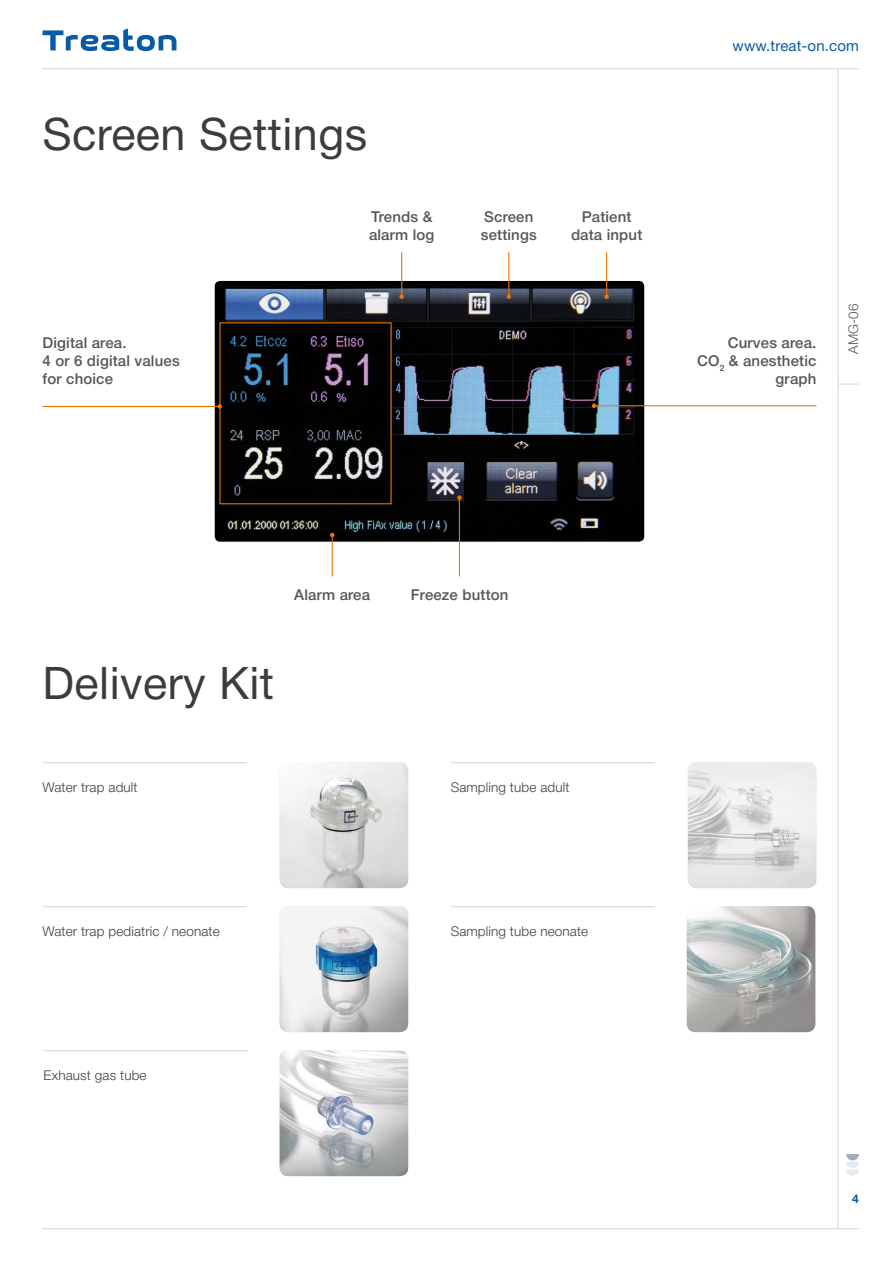
<style>
.page{position:relative;width:893px;height:1263px;background:#fff}
.page>*{position:absolute;margin:0;border:0;box-sizing:border-box;transform-origin:0 0}
.t1{font:45px "Helvetica Neue Cyr";letter-spacing:.01em;color:#3c3c3b}
.t2{font:500 15px/18px "Helvetica Neue Cyr";letter-spacing:.01em;color:#555656}
.t3{font:15px "Helvetica Neue Cyr";letter-spacing:.01em;color:#065aa6}
.t4{font:300 13.5px "Helvetica Neue Cyr";letter-spacing:.01em;color:#3c3c3b}
.t5{font:300 13.5px "Helvetica Neue Cyr";color:#555656}
.t6{font:700 12px "Helvetica Neue Cyr";color:#065aa6}
</style>
<div class="page">
<svg style="left:43px;top:29px;width:133px;height:22px"></svg>
<hr style="left:43px;top:1228px;width:816px;height:1px;background:#dadada">
<hr style="left:43px;top:68px;width:816px;height:1px;background:#dadada">
<svg style="left:846px;top:1154px;width:13px;height:22px"></svg>
<hr style="left:837px;top:69px;width:2px;height:1159px;background:#dadada">
<hr style="left:838px;top:383px;width:21px;height:2px;background:#dadada">
<img style="left:215px;top:281px;width:429px;height:261px">
<hr style="left:459px;top:498px;width:1px;height:78px;background:#ee7402">
<svg style="left:457px;top:495px;width:5px;height:5px"></svg>
<hr style="left:332px;top:535px;width:1px;height:41px;background:#ee7402">
<svg style="left:330px;top:533px;width:4px;height:4px"></svg>
<hr style="left:594px;top:405px;width:222px;height:1px;background:#ee7402">
<svg style="left:592px;top:403px;width:4px;height:5px"></svg>
<hr style="left:401px;top:252px;width:1px;height:45px;background:#ee7402">
<svg style="left:399px;top:294px;width:5px;height:5px"></svg>
<hr style="left:508px;top:252px;width:1px;height:45px;background:#ee7402">
<svg style="left:507px;top:294px;width:4px;height:5px"></svg>
<hr style="left:606px;top:252px;width:1px;height:45px;background:#ee7402">
<svg style="left:604px;top:294px;width:5px;height:5px"></svg>
<hr style="left:43px;top:406px;width:177px;height:1px;background:#ee7402">
<svg style="left:217px;top:404px;width:5px;height:5px"></svg>
<img style="left:280px;top:762px;width:128px;height:126px">
<img style="left:687px;top:906px;width:128px;height:126px">
<img style="left:280px;top:1050px;width:128px;height:126px">
<img style="left:280px;top:906px;width:128px;height:126px">
<img style="left:688px;top:762px;width:128px;height:126px">
<hr style="left:43px;top:762px;width:204px;height:1px;background:#dadada">
<hr style="left:451px;top:906px;width:204px;height:1px;background:#dadada">
<hr style="left:44px;top:1050px;width:204px;height:1px;background:#dadada">
<hr style="left:43px;top:906px;width:204px;height:1px;background:#dadada">
<hr style="left:451px;top:762px;width:204px;height:1px;background:#dadada">
<h1 class="t1" style="left:43px;top:110px;width:326px">Screen Settings</h1>
<p class="t2" style="left:369px;top:208px;width:67px">Trends &amp; alarm log</p>
<p class="t2" style="left:481px;top:208px;width:58px">Screen settings</p>
<p class="t2" style="left:571px;top:208px;width:73px;text-align:center">Patient data input</p>
<p class="t3" style="left:732px;top:38px;width:128px">www.treat-on.com</p>
<p class="t2" style="left:43px;top:334px;width:139px">Digital area.<br>4 or 6 digital values for choice</p>
<p class="t2" style="left:697px;top:334px;width:121px;text-align:right">Curves area.<br>CO<sub>2</sub> &amp; anesthetic graph</p>
<p class="t5" style="left:846px;top:354px;width:52px;rotate:-90deg">AMG-06</p>
<p class="t2" style="left:294px;top:586px;width:77px">Alarm area</p>
<p class="t2" style="left:411px;top:586px;width:99px">Freeze button</p>
<h1 class="t1" style="left:43px;top:659px;width:233px">Delivery Kit</h1>
<p class="t4" style="left:43px;top:780px;width:97px">Water trap adult</p>
<p class="t4" style="left:451px;top:780px;width:120px">Sampling tube adult</p>
<p class="t4" style="left:43px;top:924px;width:179px">Water trap pediatric / neonate</p>
<p class="t4" style="left:451px;top:924px;width:139px">Sampling tube neonate</p>
<p class="t4" style="left:44px;top:1068px;width:105px">Exhaust gas tube</p>
<p class="t6" style="left:852px;top:1192px;width:8px">4</p>
</div>
